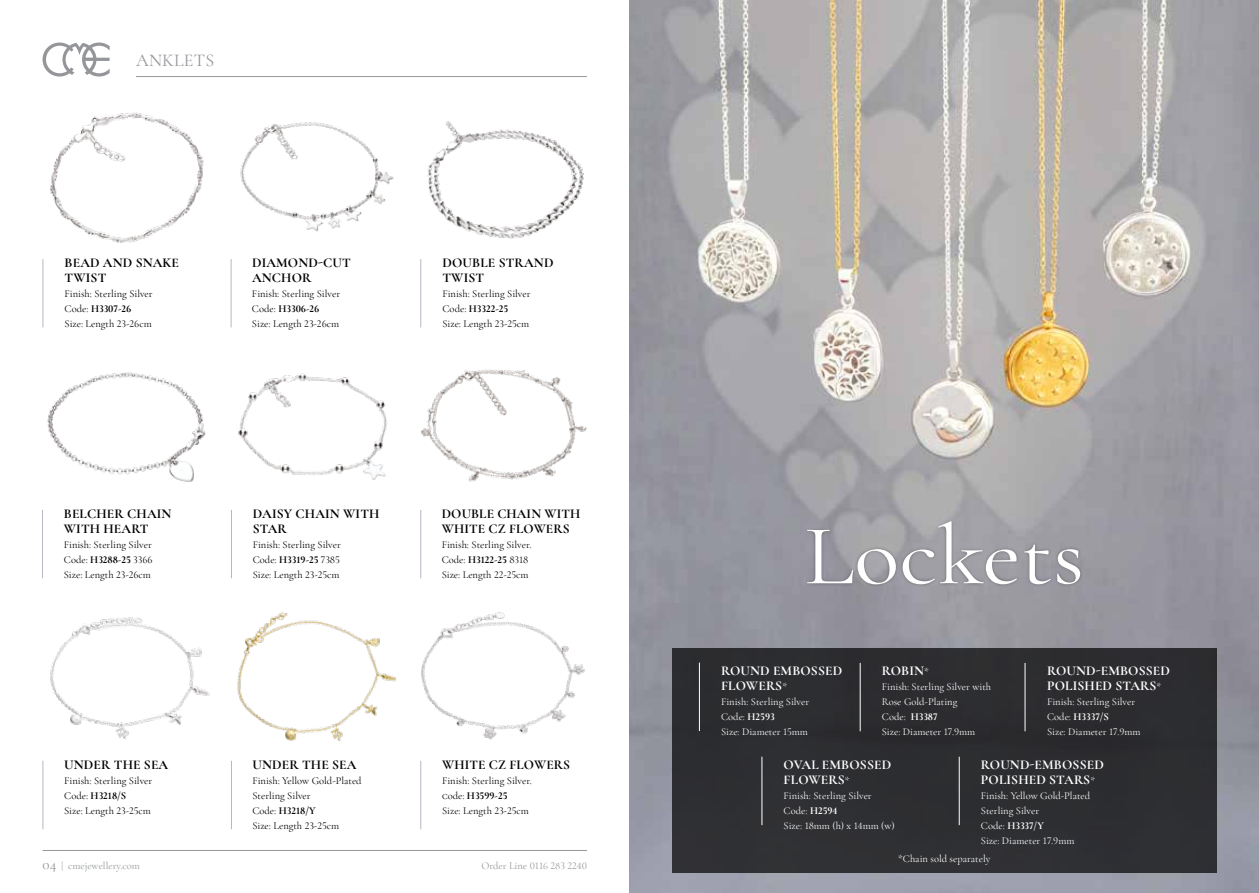
<style>
.page{position:relative;width:1259px;height:893px;background:#fff}
.page>*{position:absolute;margin:0;border:0;box-sizing:border-box;transform-origin:0 0}
.t1{font:85.5px "Cormorant Garamond";color:#fff;scale:1.1 1}
.t2{font:18px "Cormorant Garamond";letter-spacing:.01em;color:#94969a}
.t3{font:700 13.5px/15px "Cormorant Garamond";letter-spacing:.01em;color:#000}
.t4{font:700 13.5px/15px "Cormorant Garamond";letter-spacing:.01em;color:#fff}
.t5{font:10.5px/15px "Cormorant Garamond";color:#000}
.t6{font:10.5px/15px "Cormorant Garamond";color:#fff}
.t7{font:10.5px "Cormorant Garamond";color:#94969a}
.s1{font-weight:700}
.s2{font-size:15px}
.s3{font-weight:400;font-size:10.5px}
</style>
<div class="page">
<img style="left:629px;top:0;width:630px;height:893px">
<img style="left:50px;top:112px;width:154px;height:131px">
<div style="left:672px;top:649px;width:544px;height:224px;background:#2d2d30"></div>
<img style="left:421px;top:369px;width:166px;height:113px">
<img style="left:47px;top:372px;width:159px;height:110px">
<img style="left:237px;top:612px;width:159px;height:129px">
<img style="left:238px;top:373px;width:149px;height:107px">
<img style="left:240px;top:122px;width:154px;height:110px">
<img style="left:427px;top:121px;width:157px;height:118px">
<img style="left:421px;top:612px;width:164px;height:128px">
<img style="left:50px;top:617px;width:160px;height:122px">
<hr style="left:43px;top:259px;width:1px;height:68px;background:#b8b6c4">
<hr style="left:42px;top:510px;width:1px;height:68px;background:#b8b6c4">
<hr style="left:43px;top:761px;width:1px;height:68px;background:#b8b6c4">
<hr style="left:231px;top:761px;width:1px;height:68px;background:#b8b6c4">
<hr style="left:231px;top:510px;width:1px;height:68px;background:#b8b6c4">
<hr style="left:231px;top:259px;width:1px;height:68px;background:#b8b6c4">
<hr style="left:420px;top:259px;width:1px;height:68px;background:#b8b6c4">
<hr style="left:420px;top:761px;width:1px;height:68px;background:#b8b6c4">
<hr style="left:43px;top:850px;width:544px;height:1px;background:#94969a">
<svg style="left:43px;top:43px;width:67px;height:34px"></svg>
<hr style="left:136px;top:76px;width:451px;height:1px;background:#94969a">
<hr style="left:699px;top:663px;width:1px;height:68px;background:#fff">
<hr style="left:1024px;top:663px;width:1px;height:68px;background:#fff">
<hr style="left:761px;top:757px;width:1px;height:68px;background:#fff">
<hr style="left:860px;top:663px;width:1px;height:68px;background:#fff">
<hr style="left:959px;top:757px;width:1px;height:68px;background:#fff">
<div style="left:804px;top:519px;width:279px;height:68px;background:#000;opacity:.3"></div>
<hr style="left:420px;top:510px;width:1px;height:68px;background:#b8b6c4">
<h2 class="t2" style="left:136px;top:49px;width:80px">ANKLETS</h2>
<p class="t3" style="left:65px;top:255px;width:116px">BEAD AND SNAKE<br>TWIST</p>
<p class="t5" style="left:65px;top:287px;width:90px">Finish: Sterling Silver<br>Code: <span class="s1">H3307-26<br></span>Size: Length 23-26cm</p>
<p class="t3" style="left:64px;top:506px;width:109px">BELCHER CHAIN<br>WITH HEART</p>
<p class="t5" style="left:64px;top:537px;width:90px;text-align:justify">Finish: Sterling Silver Code: <span class="s1">H3288-25</span> 3366<br>Size: Length 23-26cm</p>
<p class="t3" style="left:64px;top:757px;width:105px">UNDER THE SEA</p>
<p class="t5" style="left:64px;top:773px;width:90px">Finish: Sterling Silver<br>Code: <span class="s1">H3218/S<br></span>Size: Length 23-25cm</p>
<p class="t3" style="left:252px;top:255px;width:100px">DIAMOND-CUT<br>ANCHOR</p>
<p class="t5" style="left:252px;top:287px;width:90px">Finish: Sterling Silver<br>Code: <span class="s1">H3306-26<br></span>Size: Length 23-26cm</p>
<p class="t3" style="left:442px;top:255px;width:112px">DOUBLE STRAND<br>TWIST</p>
<p class="t5" style="left:442px;top:287px;width:90px">Finish: Sterling Silver<br>Code: <span class="s1">H3322-25<br></span>Size: Length 23-25cm</p>
<p class="t3" style="left:253px;top:506px;width:128px">DAISY CHAIN WITH<br>STAR</p>
<p class="t5" style="left:253px;top:537px;width:90px;text-align:justify">Finish: Sterling Silver Code: <span class="s1">H3319-25</span> 7385<br>Size: Length 23-25cm</p>
<p class="t3" style="left:442px;top:506px;width:140px">DOUBLE CHAIN WITH<br>WHITE CZ FLOWERS</p>
<p class="t5" style="left:442px;top:537px;width:91px">Finish: Sterling Silver.<br>Code: <span class="s1">H3122-25</span> 8318<br>Size: Length 22-25cm</p>
<p class="t3" style="left:252px;top:757px;width:105px">UNDER THE SEA</p>
<p class="t5" style="left:252px;top:773px;width:111px">Finish: Yellow Gold-Plated<br>Sterling Silver<br>Code: <span class="s1">H3218/Y<br></span>Size: Length 23-25cm</p>
<p class="t3" style="left:442px;top:757px;width:129px">WHITE CZ FLOWERS</p>
<p class="t5" style="left:442px;top:773px;width:91px">Finish: Sterling Silver.<br>Code: <span class="s1">H3599-25<br></span>Size: Length 23-25cm</p>
<p class="t7" style="left:43px;top:859px;width:99px"><span class="s2">04</span> | cmejewellery.com</p>
<p class="t7" style="left:481px;top:859px;width:107px">Order Line 0116 283 2240</p>
<h1 class="t1" style="left:804px;top:504px;width:256px">Lockets</h1>
<p class="t4" style="left:882px;top:663px;width:49px">ROBIN<span class="s3">*</span></p>
<p class="t6" style="left:882px;top:679px;width:111px">Finish: Sterling Silver with<br>Rose Gold-Plating<br>Code: <span class="s1">H3387<br></span>Size: Diameter 17.9mm</p>
<p class="t4" style="left:1047px;top:663px;width:124px">ROUND-EMBOSSED<br>POLISHED STARS<span class="s3">*</span></p>
<p class="t6" style="left:1047px;top:694px;width:95px">Finish: Sterling Silver<br>Code: <span class="s1">H3337/S<br></span>Size: Diameter 17.9mm</p>
<p class="t4" style="left:981px;top:757px;width:124px">ROUND-EMBOSSED<br>POLISHED STARS<span class="s3">*</span></p>
<p class="t6" style="left:981px;top:788px;width:111px">Finish: Yellow Gold-Plated<br>Sterling Silver<br>Code: <span class="s1">H3337/Y<br></span>Size: Diameter 17.9mm</p>
<p class="t4" style="left:721px;top:663px;width:123px">ROUND EMBOSSED<br>FLOWERS<span class="s3">*</span></p>
<p class="t6" style="left:721px;top:694px;width:90px">Finish: Sterling Silver<br>Code: <span class="s1">H2593<br></span>Size: Diameter 15mm</p>
<p class="t4" style="left:783px;top:757px;width:109px">OVAL EMBOSSED<br>FLOWERS<span class="s3">*</span></p>
<p class="t6" style="left:783px;top:788px;width:113px">Finish: Sterling Silver<br>Code: <span class="s1">H2594<br></span>Size: 18mm (h) x 14mm (w)</p>
<p class="t6" style="left:898px;top:851px;width:94px">*Chain sold separately</p>
</div>
